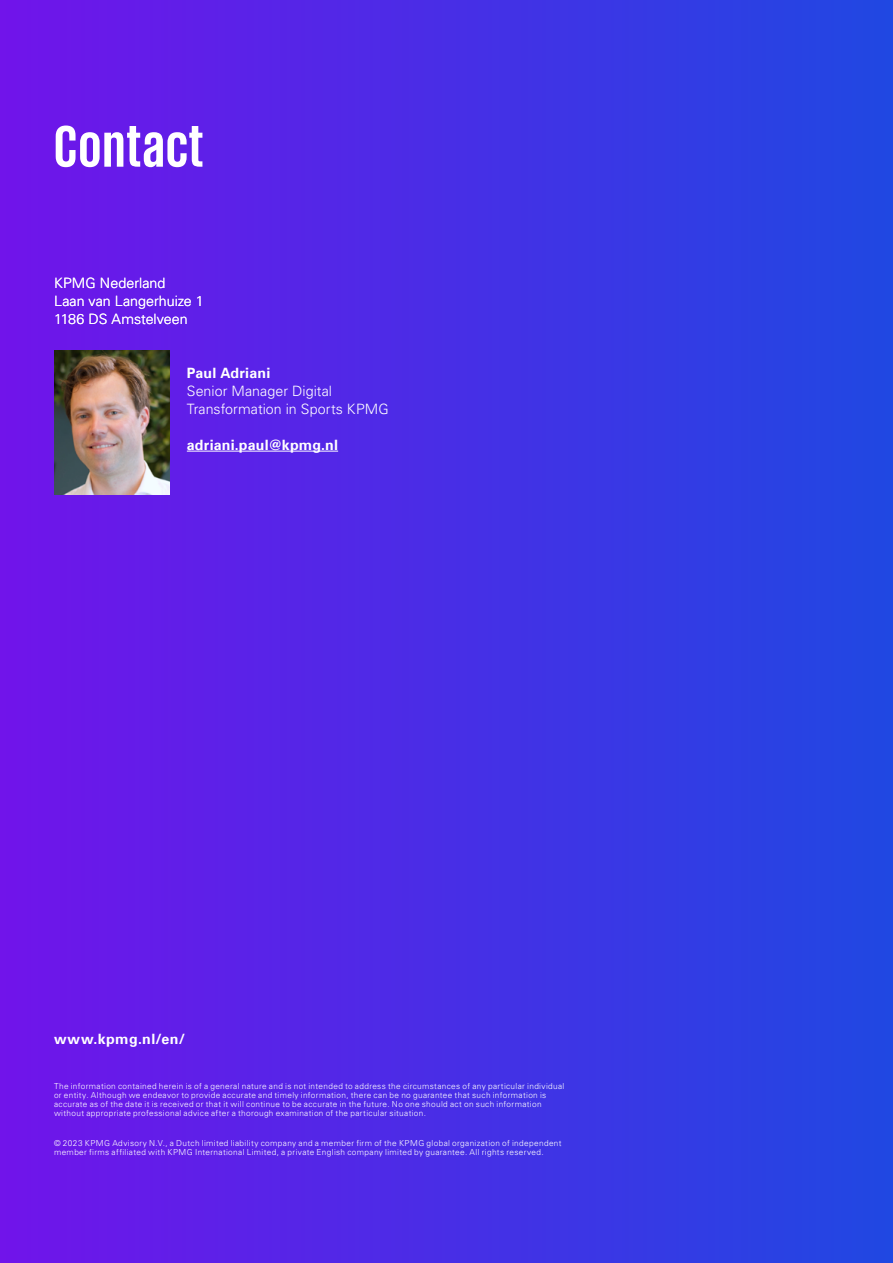
<style>
.page{position:relative;width:893px;height:1263px;background:#fff}
.page>*{position:absolute;margin:0;border:0;box-sizing:border-box;transform-origin:0 0}
.t1{font:700 60px "KPMG";letter-spacing:.025em;color:#fff}
.t2{font:300 14.25px/18px "Univers LT Std";letter-spacing:.005em;color:#fff}
.t3{font:700 14.25px "Universfor KPMG";letter-spacing:.015em;color:#fff}
.t4{font:700 14.25px "Universfor KPMG";letter-spacing:.035em;color:#fff}
.t5{font:300 8.25px/9px "Univers LT Std";letter-spacing:.04em;color:#fff}
</style>
<div class="page">
<div style="left:0;top:0;width:893px;height:1263px;background:linear-gradient(to right,#7114ea,#2048e2)"></div>
<img style="left:54px;top:350px;width:116px;height:144px">
<hr style="left:187px;top:451px;width:151px;height:1px;background:#fff">
<h1 class="t1" style="left:54px;top:116px;width:151px">Contact</h1>
<h2 class="t2" style="left:54px;top:274px;width:151px">KPMG Nederland<br>Laan van Langerhuize 1<br>1186 DS Amstelveen</h2>
<h2 class="t3" style="left:187px;top:364px;width:85px">Paul Adriani</h2>
<h2 class="t2" style="left:187px;top:382px;width:203px">Senior Manager Digital<br>Transformation in Sports KPMG</h2>
<h2 class="t3" style="left:187px;top:436px;width:153px">adriani.paul@kpmg.nl</h2>
<h2 class="t4" style="left:54px;top:1030px;width:133px">www.kpmg.nl/en/</h2>
<p class="t5" style="left:54px;top:1082px;width:512px">The information contained herein is of a general nature and is not intended to address the circumstances of any particular individual or entity. Although we endeavor to provide accurate and timely information, there can be no guarantee that such information is accurate as of the date it is received or that it will continue to be accurate in the future. No one should act on such information without appropriate professional advice after a thorough examination of the particular situation.</p>
<p class="t5" style="left:54px;top:1139px;width:509px">© 2023 KPMG Advisory N.V., a Dutch limited liability company and a member firm of the KPMG global organization of independent member firms affiliated with KPMG International Limited, a private English company limited by guarantee. All rights reserved.</p>
</div>
